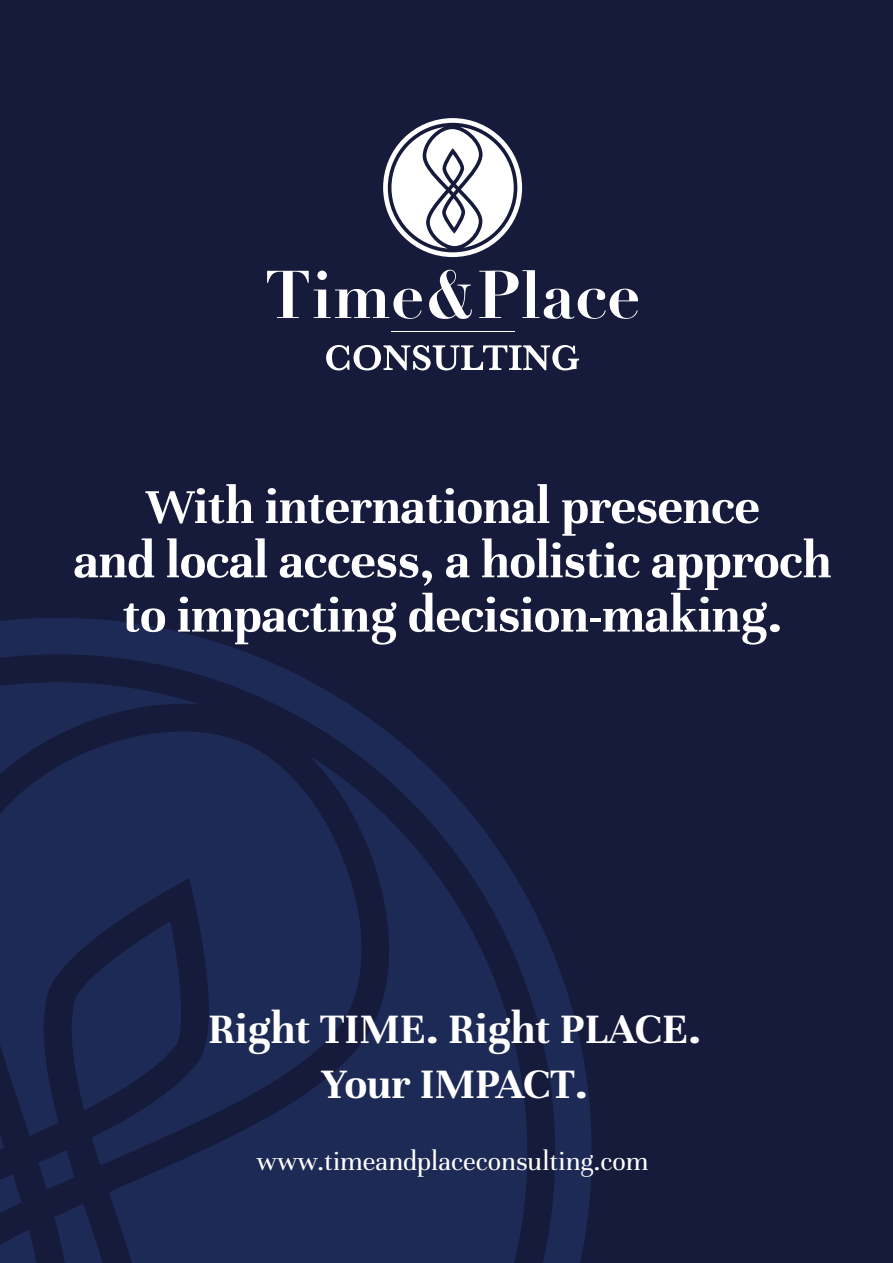
<style>
.page{position:relative;width:893px;height:1263px;background:#161b3c}
.page>*{position:absolute;margin:0;border:0;box-sizing:border-box;transform-origin:0 0}
.t1{font:700 53.25px/54.3px "Unna";color:#fff;text-align:center}
.t2{font:700 45.75px/54.9px "Unna";color:#fff;text-align:center}
.t3{font:28.2px "Unna";color:#fff}
</style>
<div class="page">
<svg style="left:0;top:618px;width:592px;height:645px;fill:#1e2a56"></svg>
<svg style="left:0;top:634px;width:200px;height:629px;fill:#1e2a56"></svg>
<svg style="left:326px;top:345px;width:253px;height:25px"></svg>
<svg style="left:267px;top:271px;width:155px;height:48px"></svg>
<svg style="left:429px;top:270px;width:43px;height:49px"></svg>
<svg style="left:479px;top:270px;width:159px;height:49px"></svg>
<hr style="left:391px;top:332px;width:123px;height:1px;background:#fff">
<svg style="left:383px;top:118px;width:139px;height:139px"></svg>
<p class="t1" style="left:74px;top:476px;width:759px">With international presence<br>and local access, a holistic approch to impacting decision-making.</p>
<p class="t2" style="left:208px;top:998px;width:494px">Right TIME. Right PLACE.<br>Your IMPACT.</p>
<p class="t3" style="left:257px;top:1141px;width:393px">www.timeandplaceconsulting.com</p>
</div>
